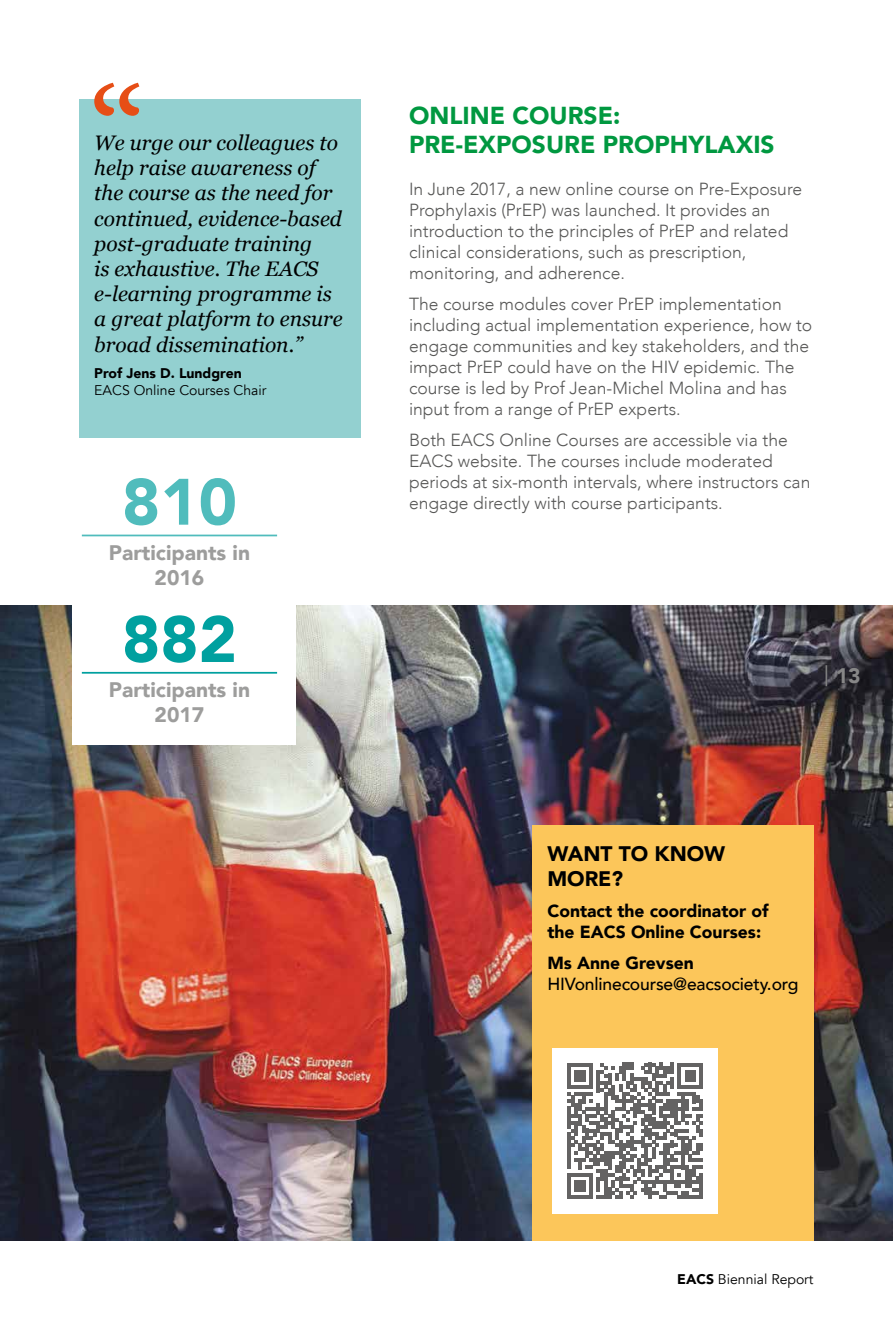
<style>
.page{position:relative;width:893px;height:1340px;background:#fff}
.page>*{position:absolute;margin:0;border:0;box-sizing:border-box;transform-origin:0 0}
.t1{font:900 64.75px "Avenir";color:#50bcbc}
.t2{font:900 64.75px "Avenir";color:#00a09f}
.T2{font:900 24.5px/29.4px "Avenir";color:#009840}
.t3{font:italic 21px/25.2px "Georgia";color:#000}
.t4{font:900 21px/25.2px "Avenir";color:#9d9d9c;text-align:center}
.T3{font:900 21px/25.2px "Avenir";color:#000}
.t5{font:900 21px "Avenir";color:#878787}
.Body{font:300 17.5px/21px "Avenir";color:#575756}
.Body-2{font:900 17.5px/21px "Avenir";color:#000}
.Body-3{font:500 17.5px/21px "Avenir";letter-spacing:-.01em;color:#000}
.Name_list{font:14px "Avenir";color:#000}
.Name_list-2{font:900 14px "Avenir";color:#000}
.s1{font-weight:400}
.s2{font-weight:900}
</style>
<div class="page">
<img style="left:0;top:605px;width:893px;height:635px">
<div style="left:79px;top:99px;width:281px;height:338px;background:#93d0d0"></div>
<svg style="left:94px;top:83px;width:45px;height:33px"></svg>
<div style="left:532px;top:825px;width:282px;height:415px;background:#fcc65a"></div>
<div style="left:552px;top:1048px;width:166px;height:165px;background:#fff"></div>
<svg style="left:567px;top:1062px;width:136px;height:136px"></svg>
<hr style="left:699px;top:1172px;width:4px;height:26px;background:#646363">
<div style="left:72px;top:556px;width:223px;height:188px;background:#fff"></div>
<hr style="left:82px;top:534px;width:195px;height:2px;background:#50bcbc">
<hr style="left:82px;top:672px;width:195px;height:1px;background:#00a09f">
<p class="t3" style="left:94px;top:129px;width:250px">We urge our colleagues to help raise awareness of the course as the need for continued, evidence-based post-graduate training<br>is exhaustive. The EACS e-learning programme is a great platform to ensure broad dissemination.”</p>
<p class="Name_list-2" style="left:94px;top:361px;width:149px">Prof Jens D. Lundgren</p>
<p class="Name_list" style="left:94px;top:382px;width:174px">EACS Online Courses Chair</p>
<p class="t1" style="left:122px;top:446px;width:116px">810</p>
<p class="t4" style="left:109px;top:539px;width:143px">Participants in<br>2016</p>
<p class="t2" style="left:122px;top:584px;width:116px">882</p>
<p class="t4" style="left:109px;top:676px;width:143px">Participants in<br>2017</p>
<p class="T2" style="left:409px;top:100px;width:367px">ONLINE COURSE:<br>PRE-EXPOSURE PROPHYLAXIS</p>
<p class="Body" style="left:409px;top:179px;width:395px">In June 2017, a new online course on Pre-Exposure Prophylaxis (PrEP) was launched. It provides an introduction to the principles of PrEP and related clinical considerations, such as prescription, monitoring, and adherence.</p>
<p class="Body" style="left:409px;top:294px;width:405px">The course modules cover PrEP implementation including actual implementation experience, how to engage communities and key stakeholders, and the impact PrEP could have on the HIV epidemic. The course is led by Prof Jean-Michel Molina and has input from a range of PrEP experts.</p>
<p class="Body" style="left:409px;top:429px;width:403px">Both EACS Online Courses are accessible via the EACS website. The courses include moderated periods at six-month intervals, where instructors can engage directly with course participants.</p>
<p class="t5" style="left:824px;top:658px;width:38px"><span class="s1">|</span> 13</p>
<p class="T3" style="left:547px;top:840px;width:179px">WANT TO KNOW<br>MORE?</p>
<p class="Body-2" style="left:547px;top:900px;width:223px">Contact the coordinator of the EACS Online Courses:</p>
<p class="Body-3" style="left:547px;top:951px;width:253px"><span class="s2">Ms Anne Grevsen<br></span>HIVonlinecourse@eacsociety.org</p>
<p class="Name_list" style="left:677px;top:1270px;width:138px"><span class="s2">EACS</span> Biennial Report</p>
</div>
